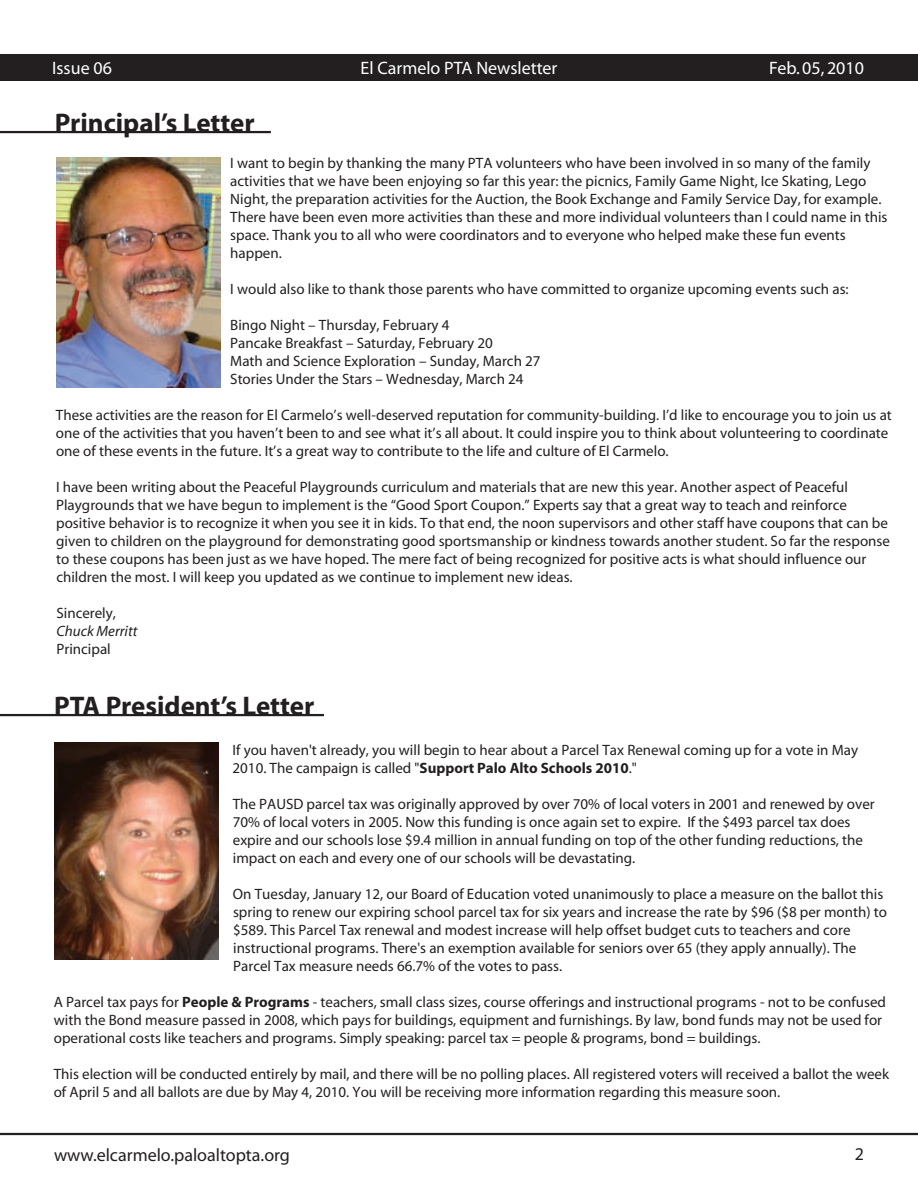
<style>
.page{position:relative;width:918px;height:1188px;background:#fff}
.page>*{position:absolute;margin:0;border:0;box-sizing:border-box;transform-origin:0 0}
.t1{font:700 27px "Myriad";color:#231f20}
.t2{font:18px "Myriad";color:#fff}
.t3{font:18px "Myriad";color:#231f20}
.t4{font:15px/18px "Myriad";color:#231f20}
.s1{font-style:italic}
.s2{font-weight:700}
</style>
<div class="page">
<hr style="left:0;top:131px;width:271px;height:2px;background:#231f20">
<img style="left:57px;top:157px;width:163px;height:230px">
<hr style="left:0;top:714px;width:324px;height:2px;background:#231f20">
<img style="left:55px;top:742px;width:163px;height:218px">
<hr style="left:0;top:1133px;width:918px;height:2px;background:#231f20">
<div style="left:0;top:54px;width:918px;height:27px;background:#231f20"></div>
<p class="t2" style="left:52px;top:59px;width:61px">Issue 06</p>
<p class="t2" style="left:361px;top:59px;width:198px">El Carmelo PTA Newsletter</p>
<p class="t2" style="left:769px;top:59px;width:96px">Feb. 05, 2010</p>
<p class="t1" style="left:55px;top:109px;width:201px">Principal’s Letter</p>
<p class="t4" style="left:230px;top:155px;width:659px">I want to begin by thanking the many PTA volunteers who have been involved in so many of the family activities that we have been enjoying so far this year: the picnics, Family Game Night, Ice Skating, Lego Night, the preparation activities for the Auction, the Book Exchange and Family Service Day, for example.<br>There have been even more activities than these and more individual volunteers than I could name in this space. Thank you to all who were coordinators and to everyone who helped make these fun events happen.</p>
<p class="t4" style="left:230px;top:281px;width:620px">I would also like to thank those parents who have committed to organize upcoming events such as:</p>
<p class="t4" style="left:230px;top:317px;width:312px">Bingo Night – Thursday, February 4<br>Pancake Breakfast – Saturday, February 20<br>Math and Science Exploration – Sunday, March 27<br>Stories Under the Stars – Wednesday, March 24</p>
<p class="t4" style="left:56px;top:407px;width:837px">These activities are the reason for El Carmelo’s well-deserved reputation for community-building. I’d like to encourage you to join us at one of the activities that you haven’t been to and see what it’s all about. It could inspire you to think about volunteering to coordinate one of these events in the future. It’s a great way to contribute to the life and culture of El Carmelo.</p>
<p class="t4" style="left:56px;top:479px;width:835px">I have been writing about the Peaceful Playgrounds curriculum and materials that are new this year. Another aspect of Peaceful Playgrounds that we have begun to implement is the “Good Sport Coupon.” Experts say that a great way to teach and reinforce positive behavior is to recognize it when you see it in kids. To that end, the noon supervisors and other staff have coupons that can be given to children on the playground for demonstrating good sportsmanship or kindness towards another student. So far the response to these coupons has been just as we have hoped. The mere fact of being recognized for positive acts is what should influence our children the most. I will keep you updated as we continue to implement new ideas.</p>
<p class="t4" style="left:56px;top:605px;width:83px">Sincerely,<br><span class="s1">Chuck Merritt<br></span>Principal</p>
<p class="t1" style="left:54px;top:692px;width:262px">PTA President’s Letter</p>
<p class="t4" style="left:233px;top:742px;width:627px">If you haven't already, you will begin to hear about a Parcel Tax Renewal coming up for a vote in May<br>2010. The campaign is called "<span class="s2">Support Palo Alto Schools 2010</span>."</p>
<p class="t4" style="left:233px;top:796px;width:644px">The PAUSD parcel tax was originally approved by over 70% of local voters in 2001 and renewed by over 70% of local voters in 2005. Now this funding is once again set to expire. If the $493 parcel tax does expire and our schools lose $9.4 million in annual funding on top of the other funding reductions, the impact on each and every one of our schools will be devastating.</p>
<p class="t4" style="left:233px;top:886px;width:656px">On Tuesday, January 12, our Board of Education voted unanimously to place a measure on the ballot this spring to renew our expiring school parcel tax for six years and increase the rate by $96 ($8 per month) to $589. This Parcel Tax renewal and modest increase will help offset budget cuts to teachers and core instructional programs. There's an exemption available for seniors over 65 (they apply annually). The Parcel Tax measure needs 66.7% of the votes to pass.</p>
<p class="t4" style="left:54px;top:994px;width:834px">A Parcel tax pays for <span class="s2">People &amp; Programs</span> - teachers, small class sizes, course offerings and instructional programs - not to be confused with the Bond measure passed in 2008, which pays for buildings, equipment and furnishings. By law, bond funds may not be used for operational costs like teachers and programs. Simply speaking: parcel tax = people &amp; programs, bond = buildings.</p>
<p class="t4" style="left:54px;top:1066px;width:837px">This election will be conducted entirely by mail, and there will be no polling places. All registered voters will received a ballot the week of April 5 and all ballots are due by May 4, 2010. You will be receiving more information regarding this measure soon.</p>
<p class="t3" style="left:54px;top:1146px;width:238px">www.elcarmelo.paloaltopta.org</p>
<p class="t3" style="left:855px;top:1145px;width:11px">2</p>
</div>
